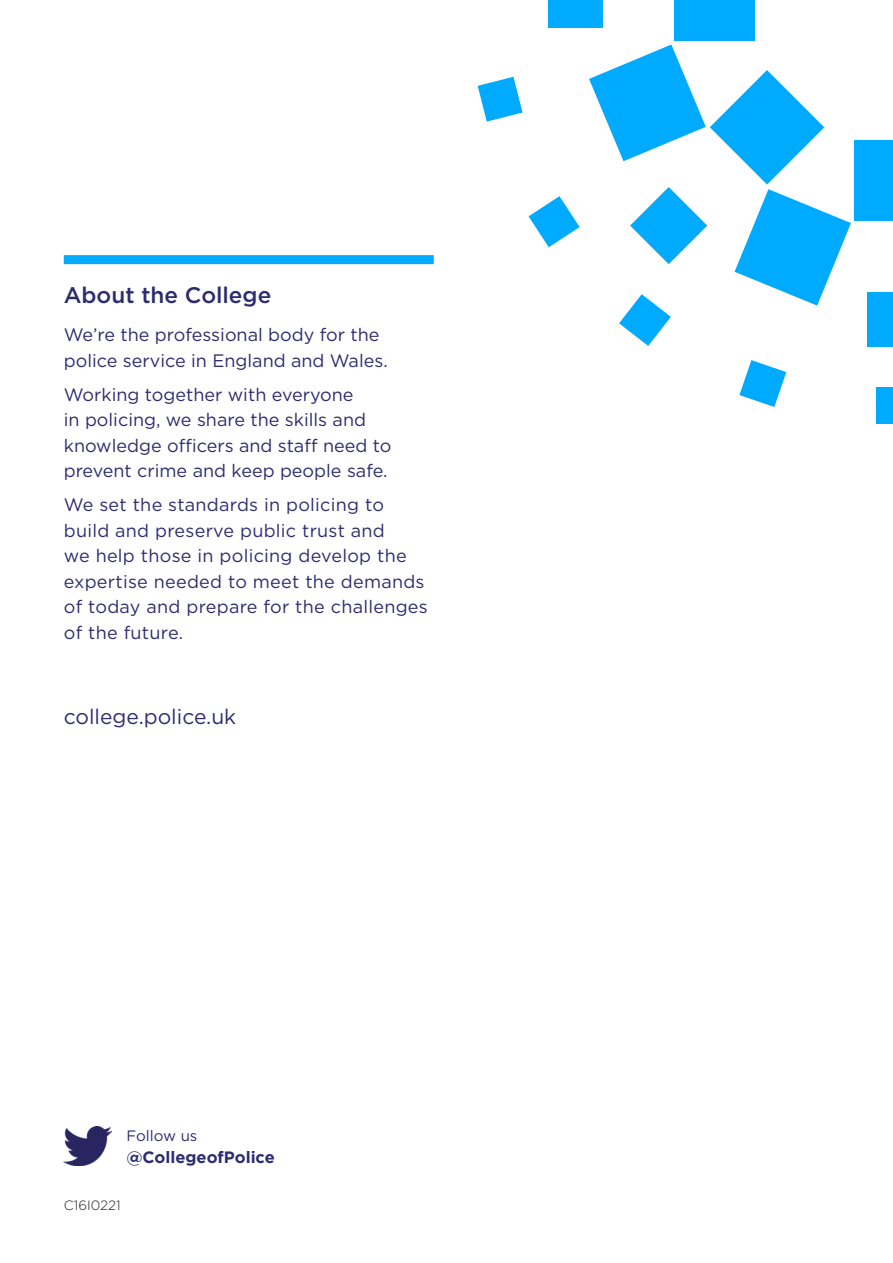
<style>
.page{position:relative;width:893px;height:1263px;background:#fff}
.page>*{position:absolute;margin:0;border:0;box-sizing:border-box;transform-origin:0 0}
.About_the_College_su{font:500 22.5px "Gotham";color:#2e2c70}
.About_URL{font:21px "Gotham";color:#2e2c70}
.t1{font:18px/25.5px "Gotham";color:#2e2c70}
.t2{font:700 16.5px "Gotham";color:#2e2c70}
.t3{font:15px "Gotham";color:#2e2c70}
.t4{font:300 13.5px "Gotham";color:#231f20}
</style>
<div class="page">
<div style="left:64px;top:255px;width:370px;height:9px;background:#0af"></div>
<img style="left:64px;top:1127px;width:48px;height:39px">
<div style="left:854px;top:140px;width:39px;height:81px;background:#0af"></div>
<div style="left:674px;top:0;width:81px;height:40px;background:#0af"></div>
<div style="left:867px;top:292px;width:26px;height:54px;background:#0af"></div>
<div style="left:548px;top:0;width:54px;height:27px;background:#0af"></div>
<div style="left:876px;top:387px;width:17px;height:37px;background:#0af"></div>
<svg style="left:478px;top:77px;width:44px;height:45px"></svg>
<svg style="left:529px;top:196px;width:51px;height:51px"></svg>
<svg style="left:739px;top:360px;width:47px;height:47px"></svg>
<svg style="left:589px;top:45px;width:262px;height:301px"></svg>
<p class="About_the_College_su" style="left:64px;top:280px;width:209px">About the College</p>
<p class="t1" style="left:64px;top:322px;width:325px">We’re the professional body for the police service in England and Wales.</p>
<p class="t1" style="left:64px;top:381px;width:329px">Working together with everyone<br>in policing, we share the skills and knowledge officers and staff need to prevent crime and keep people safe.</p>
<p class="t1" style="left:64px;top:492px;width:365px">We set the standards in policing to build and preserve public trust and<br>we help those in policing develop the expertise needed to meet the demands of today and prepare for the challenges of the future.</p>
<p class="About_URL" style="left:64px;top:703px;width:174px">college.police.uk</p>
<p class="t3" style="left:126px;top:1126px;width:72px">Follow us</p>
<p class="t2" style="left:126px;top:1146px;width:150px">@CollegeofPolice</p>
<p class="t4" style="left:64px;top:1197px;width:58px">C16I0221</p>
</div>
